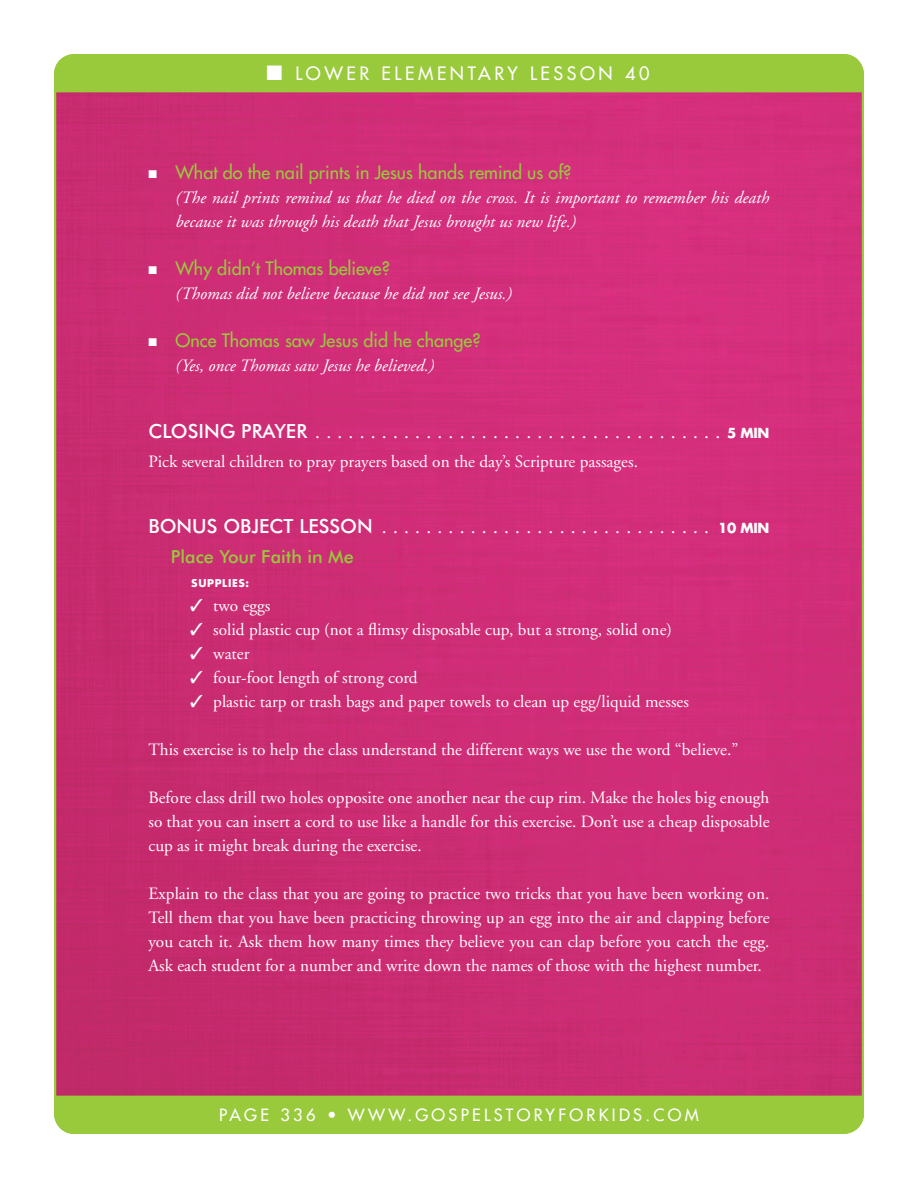
<style>
.page{position:relative;width:918px;height:1188px;background:#fff}
.page>*{position:absolute;margin:0;border:0;box-sizing:border-box;transform-origin:0 0}
.SUB_1{font:19.5px "Adobe Garamond";color:#fff}
.t1{font:18px "Futura";color:#99ca3b}
.t2{font:18px "Futura";letter-spacing:.2em;color:#fff}
.LS_Subhead_2{font:500 18px "Futura BT";color:#99ca3b}
.TXT{font:17.25px/24px "Adobe Garamond";color:#fff;text-align:justify}
.Bulleted_Answer{font:italic 17.25px/24px "Adobe Garamond";color:#fff}
.t3{font:16.5px "Futura";letter-spacing:.2em;color:#fff}
.LS_Supply_List_Inden{font:700 10.5px "Futura";letter-spacing:.06em;color:#fff}
.s1{color:#fff}
.s2{font-family:"Futura BT";font-weight:500}
.s3{font-family:"Futura";font-weight:700;font-size:13.5px}
</style>
<div class="page">
<img style="left:57px;top:92px;width:804px;height:1004px">
<div style="left:54px;top:54px;width:810px;height:38px;background:#99ca3b"></div>
<div style="left:54px;top:1096px;width:810px;height:38px;background:#99ca3b"></div>
<p class="t2" style="left:266px;top:62px;width:385px">■ LOWER ELEMENTARY LESSON 40</p>
<p class="t1" style="left:148px;top:161px;width:424px"><span class="s1">■</span> What do the nail prints in Jesus hands remind us of?</p>
<p class="Bulleted_Answer" style="left:176px;top:186px;width:595px">(The nail prints remind us that he died on the cross. It is important to remember his death because it was through his death that Jesus brought us new life.)</p>
<p class="t1" style="left:148px;top:257px;width:243px"><span class="s1">■</span> Why didn’t Thomas believe?</p>
<p class="Bulleted_Answer" style="left:176px;top:282px;width:338px">(Thomas did not believe because he did not see Jesus.)</p>
<p class="t1" style="left:148px;top:329px;width:333px"><span class="s1">■</span> Once Thomas saw Jesus did he change?</p>
<p class="Bulleted_Answer" style="left:176px;top:354px;width:260px">(Yes, once Thomas saw Jesus he believed.)</p>
<p class="SUB_1" style="left:148px;top:421px;width:623px"><span class="s2">CLOSING PRAYER</span>..................................... <span class="s3">5 MIN</span></p>
<p class="TXT" style="left:148px;top:450px;width:491px">Pick several children to pray prayers based on the day’s Scripture passages.</p>
<p class="SUB_1" style="left:148px;top:516px;width:623px"><span class="s2">BONUS OBJECT LESSON</span> .............................. <span class="s3">10 MIN</span></p>
<p class="LS_Subhead_2" style="left:171px;top:546px;width:184px">Place Your Faith in Me</p>
<p class="LS_Supply_List_Inden" style="left:191px;top:576px;width:60px">SUPPLIES:</p>
<p class="TXT" style="left:190px;top:594px;width:82px">✓ two eggs</p>
<p class="TXT" style="left:190px;top:618px;width:483px">✓ solid plastic cup (not a flimsy disposable cup, but a strong, solid one)</p>
<p class="TXT" style="left:190px;top:642px;width:61px">✓ water</p>
<p class="TXT" style="left:190px;top:666px;width:229px">✓ four-foot length of strong cord</p>
<p class="TXT" style="left:190px;top:690px;width:500px">✓ plastic tarp or trash bags and paper towels to clean up egg/liquid messes</p>
<p class="TXT" style="left:148px;top:738px;width:591px">This exercise is to help the class understand the different ways we use the word “believe.”</p>
<p class="TXT" style="left:148px;top:786px;width:623px">Before class drill two holes opposite one another near the cup rim. Make the holes big enough so that you can insert a cord to use like a handle for this exercise. Don’t use a cheap disposable cup as it might break during the exercise.</p>
<p class="TXT" style="left:148px;top:882px;width:623px">Explain to the class that you are going to practice two tricks that you have been working on.<br>Tell them that you have been practicing throwing up an egg into the air and clapping before you catch it. Ask them how many times they believe you can clap before you catch the egg.<br>Ask each student for a number and write down the names of those with the highest number.</p>
<p class="t3" style="left:219px;top:1104px;width:481px">PAGE 336 • WWW.GOSPELSTORYFORKIDS.COM</p>
</div>
